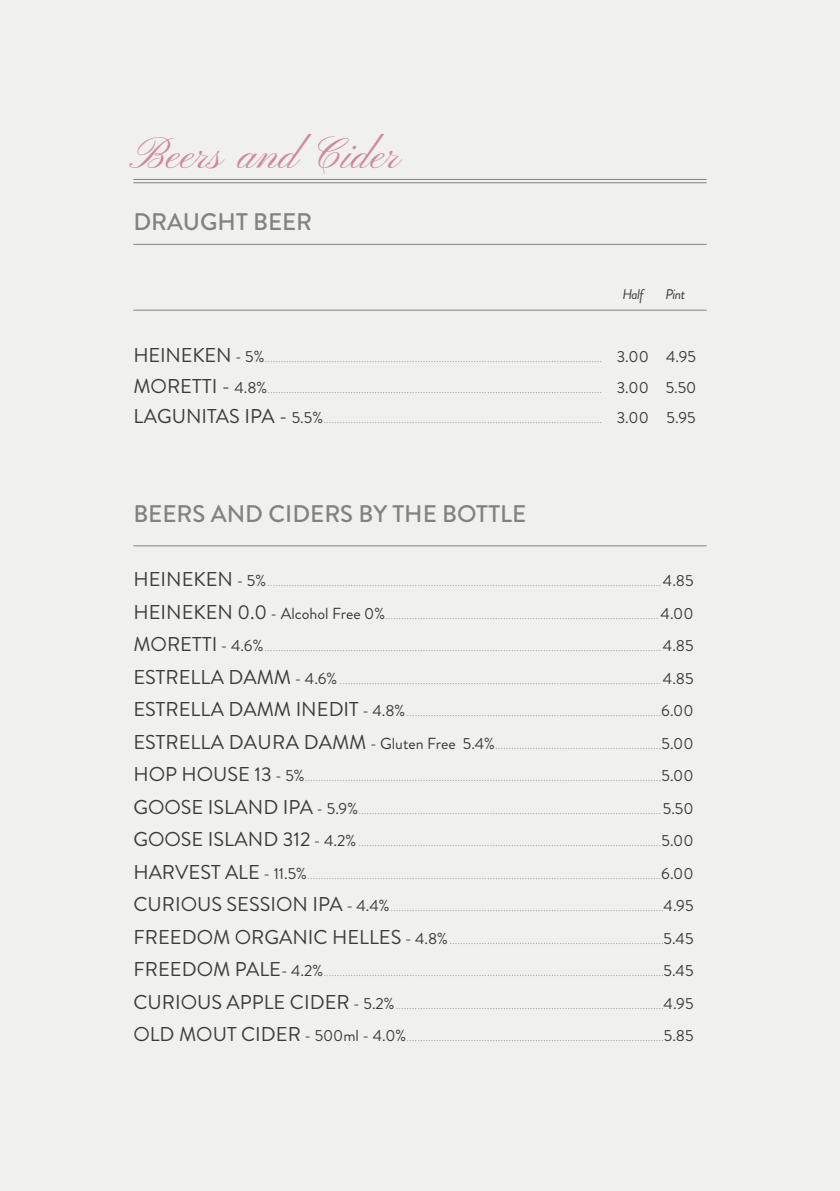
<style>
.page{position:relative;width:840px;height:1191px;background:#fff}
.page>*{position:absolute;margin:0;border:0;box-sizing:border-box;transform-origin:0 0}
.t1{font:44px "Pinyon Script";color:#d08997}
.t2{font:500 24px "Brandon Grotesque";color:#81837e}
.t3{font:italic 14px "Brandon Grotesque";letter-spacing:-.04em;color:#3c3c3b}
.t4{font:300 12px "Brandon Grotesque";color:#81837e}
.s1{font-weight:400;font-size:20px;color:#3c3c3b}
.s2{font-weight:400;font-size:16px;color:#3c3c3b}
</style>
<div class="page">
<div style="left:0;top:0;width:839px;height:1191px;background:#f0f0ee"></div>
<hr style="left:133px;top:244px;width:573px;height:1px;background:#81837e">
<hr style="left:133px;top:310px;width:573px;height:1px;background:#81837e">
<hr style="left:133px;top:179px;width:573px;height:1px;background:#81837e">
<hr style="left:133px;top:182px;width:573px;height:1px;background:#81837e">
<hr style="left:133px;top:545px;width:573px;height:1px;background:#81837e">
<h1 class="t1" style="left:133px;top:130px;width:270px">Beers and Cider</h1>
<h2 class="t2" style="left:133px;top:205px;width:180px">DRAUGHT BEER</h2>
<p class="t3" style="left:622px;top:284px;width:23px">Half</p>
<p class="t3" style="left:665px;top:284px;width:21px">Pint</p>
<p class="t4" style="left:133px;top:350px;width:564px"><span class="s1">HEINEKEN</span> <span class="s2">- 5%</span>.............................................................................................................................. <span class="s2">3.00 4.95</span></p>
<p class="t4" style="left:133px;top:380px;width:564px"><span class="s1">MORETTI -</span> <span class="s2">4.8%</span>............................................................................................................................. <span class="s2">3.00 5.50</span></p>
<p class="t4" style="left:133px;top:411px;width:563px"><span class="s1">LAGUNITAS IPA -</span> <span class="s2">5.5%</span>........................................................................................................ <span class="s2">3.00 5.95</span></p>
<h2 class="t2" style="left:133px;top:497px;width:394px">BEERS AND CIDERS BY THE BOTTLE</h2>
<p class="t4" style="left:133px;top:574px;width:561px"><span class="s1">HEINEKEN</span> <span class="s2">- 5%</span>...................................................................................................................................................<span class="s2">4.85</span></p>
<p class="t4" style="left:133px;top:606px;width:561px"><span class="s1">HEINEKEN 0.0</span> <span class="s2">- Alcohol Free 0%</span>...................................................................................................... <span class="s2">4.00</span></p>
<p class="t4" style="left:133px;top:639px;width:561px"><span class="s1">MORETTI</span> <span class="s2">- 4.6%</span>....................................................................................................................................................<span class="s2">4.85</span></p>
<p class="t4" style="left:133px;top:671px;width:561px"><span class="s1">ESTRELLA DAMM</span> <span class="s2">- 4.6%</span> ........................................................................................................................<span class="s2">4.85</span></p>
<p class="t4" style="left:133px;top:704px;width:561px"><span class="s1">ESTRELLA DAMM INEDIT</span> <span class="s2">- 4.8%</span>...............................................................................................<span class="s2">6.00</span></p>
<p class="t4" style="left:133px;top:736px;width:561px"><span class="s1">ESTRELLA DAURA DAMM</span> <span class="s2">- Gluten Free 5.4%</span>..............................................................<span class="s2">5.00</span></p>
<p class="t4" style="left:133px;top:769px;width:561px"><span class="s1">HOP HOUSE 13</span> <span class="s2">- 5%</span>.....................................................................................................................................<span class="s2">5.00</span></p>
<p class="t4" style="left:133px;top:801px;width:561px"><span class="s1">GOOSE ISLAND IPA</span> <span class="s2">- 5.9%</span>.................................................................................................................<span class="s2">5.50</span></p>
<p class="t4" style="left:133px;top:834px;width:561px"><span class="s1">GOOSE ISLAND 312</span> <span class="s2">- 4.2%</span> .................................................................................................................<span class="s2">5.00</span></p>
<p class="t4" style="left:133px;top:866px;width:561px"><span class="s1">HARVEST ALE</span> <span class="s2">- 11.5%</span>....................................................................................................................................<span class="s2">6.00</span></p>
<p class="t4" style="left:133px;top:899px;width:561px"><span class="s1">CURIOUS SESSION IPA</span> <span class="s2">- 4.4%</span>......................................................................................................<span class="s2">4.95</span></p>
<p class="t4" style="left:133px;top:931px;width:561px"><span class="s1">FREEDOM ORGANIC HELLES</span> <span class="s2">- 4.8%</span>................................................................................<span class="s2">5.45</span></p>
<p class="t4" style="left:133px;top:964px;width:561px"><span class="s1">FREEDOM PALE</span><span class="s2">- 4.2%</span>...............................................................................................................................<span class="s2">5.45</span></p>
<p class="t4" style="left:133px;top:996px;width:561px"><span class="s1">CURIOUS APPLE CIDER</span> <span class="s2">- 5.2%</span>....................................................................................................<span class="s2">4.95</span></p>
<p class="t4" style="left:133px;top:1029px;width:561px"><span class="s1">OLD MOUT CIDER</span> <span class="s2">- 500ml - 4.0%</span>................................................................................................<span class="s2">5.85</span></p>
</div>
